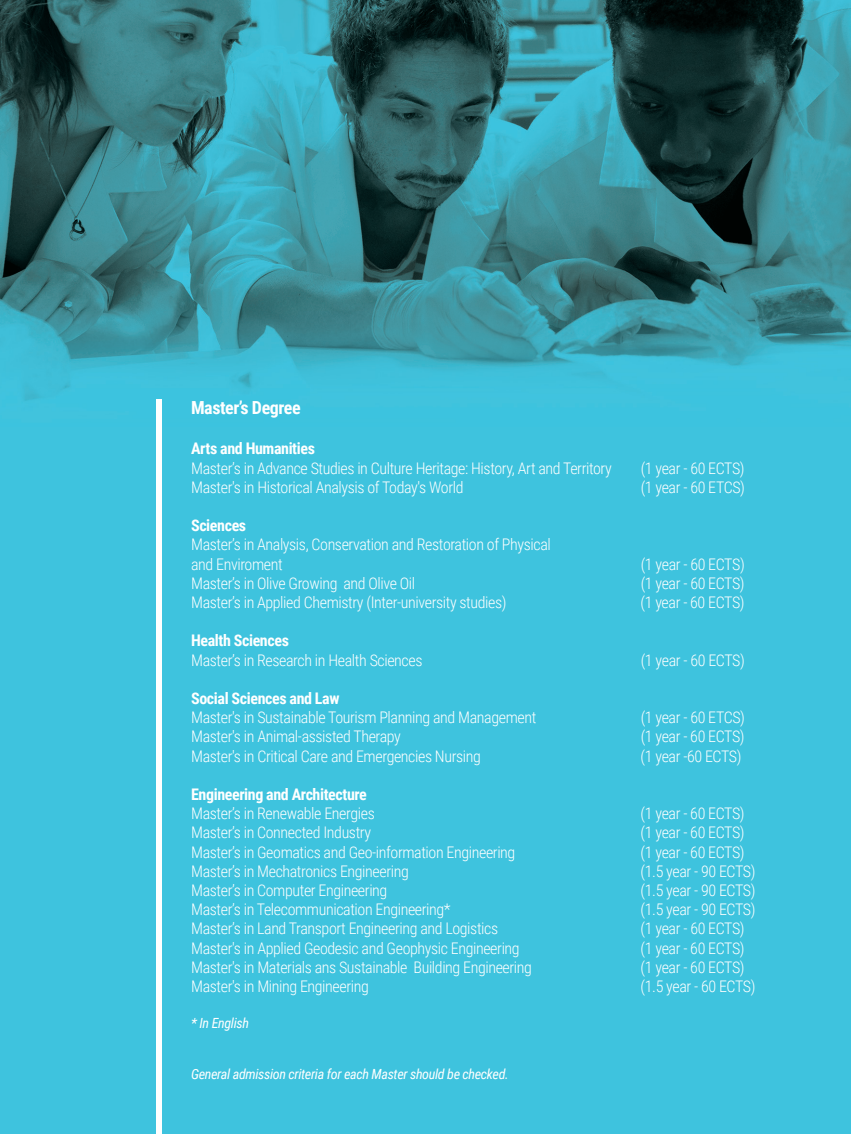
<style>
.page{position:relative;width:851px;height:1134px;background:#fff}
.page>*{position:absolute;margin:0;border:0;box-sizing:border-box;transform-origin:0 0}
.t1{font:700 18px "Roboto Condensed";letter-spacing:-.025em;color:#fff}
.t2{font:300 16px/19.2px "Roboto Condensed";letter-spacing:-.025em;color:#fff}
.t3{font:700 16px "Roboto Condensed";letter-spacing:-.025em;color:#fff}
.t4{font:italic 14px "Roboto Condensed";letter-spacing:-.025em;color:#fff}
</style>
<div class="page">
<div style="left:0;top:0;width:850px;height:1134px;background:#3ec3de"></div>
<img style="left:0;top:0;width:850px;height:401px">
<div style="left:156px;top:399px;width:6px;height:735px;background:#fff"></div>
<p class="t1" style="left:191px;top:395px;width:111px">Master’s Degree</p>
<p class="t3" style="left:191px;top:437px;width:125px">Arts and Humanities</p>
<p class="t2" style="left:191px;top:458px;width:422px">Master’s in Advance Studies in Culture Heritage: History, Art and Territory</p>
<p class="t2" style="left:640px;top:458px;width:105px">(1 year - 60 ECTS)</p>
<p class="t2" style="left:191px;top:477px;width:274px">Master's in Historical Analysis of Today's World</p>
<p class="t2" style="left:640px;top:477px;width:106px">(1 year - 60 ETCS)</p>
<p class="t3" style="left:191px;top:514px;width:57px">Sciences</p>
<p class="t2" style="left:191px;top:534px;width:361px">Master’s in Analysis, Conservation and Restoration of Physical and Enviroment</p>
<p class="t2" style="left:640px;top:554px;width:105px">(1 year - 60 ECTS)</p>
<p class="t2" style="left:191px;top:573px;width:226px">Master’s in Olive Growing and Olive Oil</p>
<p class="t2" style="left:640px;top:573px;width:105px">(1 year - 60 ECTS)</p>
<p class="t2" style="left:191px;top:592px;width:317px">Master’s in Applied Chemistry (Inter-university studies)</p>
<p class="t2" style="left:640px;top:592px;width:105px">(1 year - 60 ECTS)</p>
<p class="t3" style="left:191px;top:629px;width:99px">Health Sciences</p>
<p class="t2" style="left:191px;top:650px;width:233px">Master’s in Research in Health Sciences</p>
<p class="t2" style="left:640px;top:650px;width:105px">(1 year - 60 ECTS)</p>
<p class="t3" style="left:191px;top:687px;width:150px">Social Sciences and Law</p>
<p class="t2" style="left:191px;top:707px;width:346px">Master's in Sustainable Tourism Planning and Management</p>
<p class="t2" style="left:640px;top:707px;width:106px">(1 year - 60 ETCS)</p>
<p class="t2" style="left:191px;top:726px;width:211px">Master's in Animal-assisted Therapy</p>
<p class="t2" style="left:640px;top:726px;width:105px">(1 year - 60 ECTS)</p>
<p class="t2" style="left:191px;top:746px;width:291px">Master's in Critical Care and Emergencies Nursing</p>
<p class="t2" style="left:640px;top:746px;width:102px">(1 year -60 ECTS)</p>
<p class="t3" style="left:191px;top:783px;width:177px">Engineering and Architecture</p>
<p class="t2" style="left:191px;top:803px;width:185px">Master’s in Renewable Energies</p>
<p class="t2" style="left:640px;top:803px;width:105px">(1 year - 60 ECTS)</p>
<p class="t2" style="left:191px;top:822px;width:181px">Master’s in Connected Industry</p>
<p class="t2" style="left:640px;top:822px;width:105px">(1 year - 60 ECTS)</p>
<p class="t2" style="left:191px;top:842px;width:326px">Master’s in Geomatics and Geo-information Engineering</p>
<p class="t2" style="left:640px;top:842px;width:105px">(1 year - 60 ECTS)</p>
<p class="t2" style="left:191px;top:861px;width:219px">Master’s in Mechatronics Engineering</p>
<p class="t2" style="left:640px;top:861px;width:116px">(1.5 year - 90 ECTS)</p>
<p class="t2" style="left:191px;top:880px;width:198px">Master’s in Computer Engineering</p>
<p class="t2" style="left:640px;top:880px;width:116px">(1.5 year - 90 ECTS)</p>
<p class="t2" style="left:191px;top:899px;width:261px">Master’s in Telecommunication Engineering*</p>
<p class="t2" style="left:640px;top:899px;width:116px">(1.5 year - 90 ECTS)</p>
<p class="t2" style="left:191px;top:918px;width:308px">Master’s in Land Transport Engineering and Logistics</p>
<p class="t2" style="left:640px;top:918px;width:105px">(1 year - 60 ECTS)</p>
<p class="t2" style="left:191px;top:938px;width:330px">Master's in Applied Geodesic and Geophysic Engineering</p>
<p class="t2" style="left:640px;top:938px;width:105px">(1 year - 60 ECTS)</p>
<p class="t2" style="left:191px;top:957px;width:342px">Master's in Materials ans Sustainable Building Engineering</p>
<p class="t2" style="left:640px;top:957px;width:105px">(1 year - 60 ECTS)</p>
<p class="t2" style="left:191px;top:976px;width:179px">Master's in Mining Engineering</p>
<p class="t2" style="left:640px;top:976px;width:116px">(1.5 year - 60 ECTS)</p>
<p class="t4" style="left:191px;top:1013px;width:59px">* In English</p>
<p class="t4" style="left:191px;top:1064px;width:319px">General admission criteria for each Master should be checked.</p>
</div>
